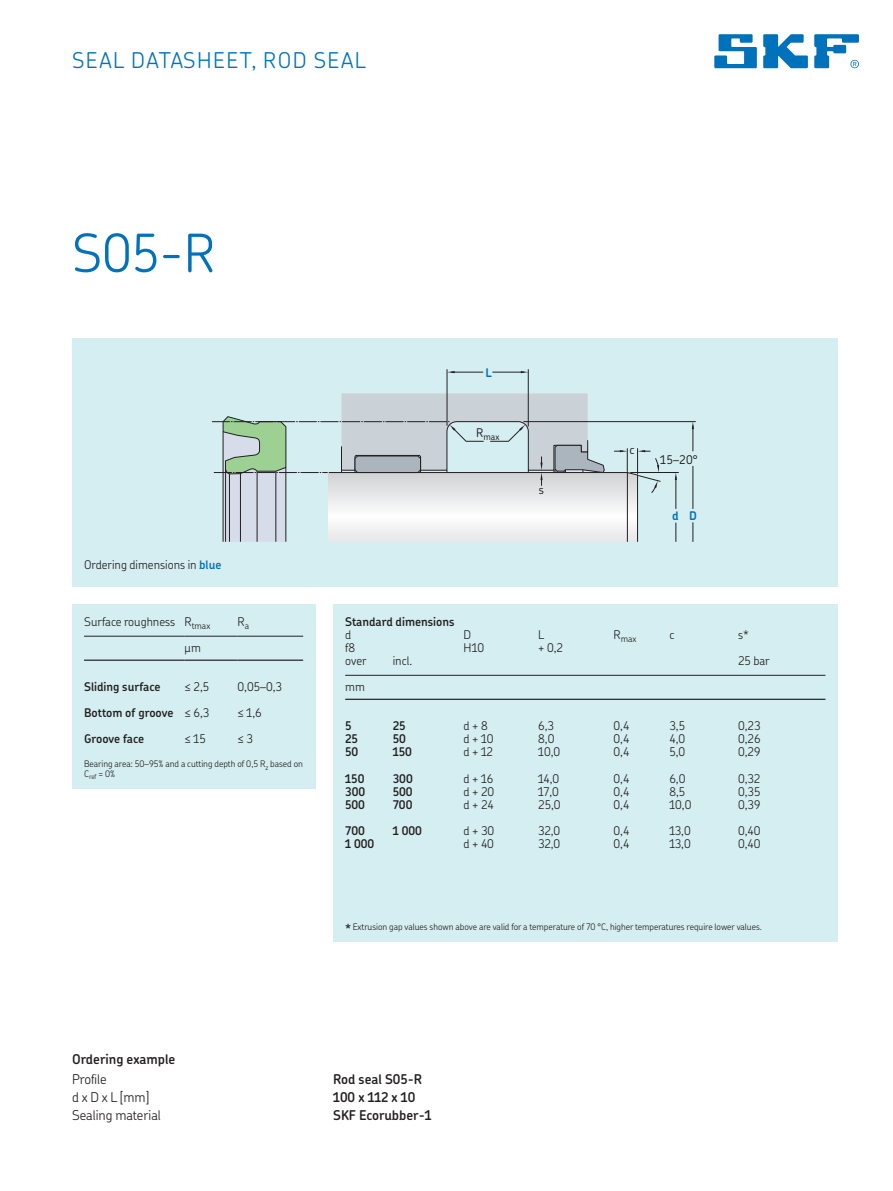
<style>
.page{position:relative;width:893px;height:1191px;background:#fff}
.page>*{position:absolute;margin:0;border:0;box-sizing:border-box;transform-origin:0 0}
.t1{font:300 52.5px "SKF Chevin OT";color:#0072bc}
.t2{font:300 21.75px "SKF Chevin OT";letter-spacing:.065em;color:#0072bc}
.t3{font:600 13.5px "SKF Chevin OT";color:#231f20}
.t4{font:300 13.5px "SKF Chevin OT";color:#231f20}
.t5{font:300 12px "SKF Chevin OT";color:#231f20}
.t6{font:600 12px "SKF Chevin OT";color:#231f20}
.t7{font:12px "SKF Chevin Catalogue";color:#231f20}
.t8{font:700 12px "SKF Chevin Catalogue";color:#0072bc}
.t9{font:300 9px/9.8px "SKF Chevin OT";color:#231f20}
.t10{font:9px "SKF Chevin Catalogue";color:#231f20}
.s1{font-weight:600;color:#0072bc}
.s2{font-weight:300}
.s3{font-weight:600;font-size:12.6px}
</style>
<div class="page">
<div style="left:72px;top:604px;width:243px;height:185px;background:#d5eef1"></div>
<div style="left:333px;top:604px;width:504px;height:338px;background:#d5eef1"></div>
<div style="left:72px;top:338px;width:765px;height:249px;background:#d5eef1"></div>
<hr style="left:630px;top:472px;width:48px;height:1px;background:#231f20">
<hr style="left:675px;top:477px;width:1px;height:32px;background:#231f20">
<svg style="left:674px;top:473px;width:3px;height:7px"></svg>
<svg style="left:675px;top:523px;width:1px;height:19px"></svg>
<hr style="left:523px;top:421px;width:172px;height:1px;background:#231f20">
<hr style="left:692px;top:466px;width:1px;height:43px;background:#231f20">
<svg style="left:691px;top:422px;width:3px;height:29px"></svg>
<svg style="left:692px;top:523px;width:1px;height:19px"></svg>
<hr style="left:447px;top:370px;width:1px;height:55px;background:#231f20">
<hr style="left:528px;top:370px;width:1px;height:56px;background:#231f20">
<hr style="left:451px;top:372px;width:32px;height:1px;background:#231f20">
<svg style="left:447px;top:371px;width:7px;height:2px"></svg>
<hr style="left:492px;top:372px;width:31px;height:1px;background:#231f20">
<svg style="left:520px;top:371px;width:8px;height:2px"></svg>
<svg style="left:212px;top:393px;width:448px;height:149px"></svg>
<hr style="left:84px;top:636px;width:101px;height:1px;background:#231f20">
<hr style="left:84px;top:660px;width:101px;height:1px;background:#231f20">
<hr style="left:185px;top:636px;width:52px;height:1px;background:#231f20">
<hr style="left:185px;top:660px;width:52px;height:1px;background:#231f20">
<hr style="left:237px;top:636px;width:66px;height:1px;background:#231f20">
<hr style="left:237px;top:660px;width:66px;height:1px;background:#231f20">
<hr style="left:345px;top:675px;width:480px;height:1px;background:#231f20">
<hr style="left:345px;top:699px;width:480px;height:1px;background:#231f20">
<svg style="left:714px;top:34px;width:42px;height:34px"></svg>
<svg style="left:763px;top:34px;width:44px;height:34px"></svg>
<svg style="left:814px;top:34px;width:44px;height:34px"></svg>
<h2 class="t2" style="left:72px;top:50px;width:295px">SEAL DATASHEET, ROD SEAL</h2>
<h1 class="t1" style="left:72px;top:229px;width:144px">S05-R</h1>
<p class="t5" style="left:84px;top:559px;width:139px">Ordering dimensions in <span class="s1">blue</span></p>
<p class="t5" style="left:84px;top:616px;width:128px">Surface roughness R<sub>tmax</sub></p>
<p class="t5" style="left:237px;top:616px;width:13px">R<sub>a</sub></p>
<p class="t5" style="left:185px;top:642px;width:18px">µm</p>
<p class="t6" style="left:84px;top:681px;width:78px">Sliding surface</p>
<p class="t5" style="left:184px;top:681px;width:26px">≤ 2,5</p>
<p class="t5" style="left:237px;top:681px;width:46px">0,05–0,3</p>
<p class="t6" style="left:84px;top:707px;width:127px">Bottom of groove <span class="s2">≤ 6,3</span></p>
<p class="t5" style="left:237px;top:707px;width:26px">≤ 1,6</p>
<p class="t6" style="left:84px;top:734px;width:62px">Groove face</p>
<p class="t5" style="left:184px;top:734px;width:23px">≤ 15</p>
<p class="t5" style="left:237px;top:734px;width:17px">≤ 3</p>
<p class="t9" style="left:84px;top:760px;width:220px">Bearing area: 50–95% and a cutting depth of 0,5 R<sub>z</sub> based on<br>C<sub>ref</sub> = 0%</p>
<p class="t8" style="left:485px;top:365px;width:8px">L</p>
<p class="t10" style="left:476px;top:431px;width:25px"><sup>R</sup>max</p>
<p class="t7" style="left:539px;top:483px;width:7px">s</p>
<p class="t7" style="left:629px;top:443px;width:7px">c</p>
<p class="t7" style="left:659px;top:453px;width:39px">15–20°</p>
<p class="t8" style="left:672px;top:509px;width:26px">d D</p>
<p class="t6" style="left:345px;top:616px;width:111px">Standard dimensions</p>
<p class="t5" style="left:345px;top:629px;width:8px">d</p>
<p class="t5" style="left:463px;top:629px;width:9px">D</p>
<p class="t5" style="left:538px;top:629px;width:8px">L</p>
<p class="t9" style="left:613px;top:634px;width:24px"><sup>R</sup>max</p>
<p class="t5" style="left:669px;top:629px;width:6px">c</p>
<p class="t5" style="left:738px;top:629px;width:12px">s*</p>
<p class="t5" style="left:345px;top:642px;width:12px">f8</p>
<p class="t5" style="left:463px;top:642px;width:22px">H10</p>
<p class="t5" style="left:538px;top:642px;width:26px">+ 0,2</p>
<p class="t5" style="left:345px;top:655px;width:23px">over</p>
<p class="t5" style="left:393px;top:655px;width:21px">incl.</p>
<p class="t5" style="left:738px;top:655px;width:33px">25 bar</p>
<p class="t5" style="left:345px;top:681px;width:21px">mm</p>
<p class="t6" style="left:345px;top:720px;width:8px">5</p>
<p class="t6" style="left:393px;top:720px;width:14px">25</p>
<p class="t5" style="left:463px;top:721px;width:26px">d + 8</p>
<p class="t5" style="left:538px;top:721px;width:17px">6,3</p>
<p class="t5" style="left:613px;top:721px;width:17px">0,4</p>
<p class="t5" style="left:669px;top:721px;width:17px">3,5</p>
<p class="t5" style="left:738px;top:721px;width:24px">0,23</p>
<p class="t6" style="left:345px;top:734px;width:14px">25</p>
<p class="t6" style="left:393px;top:734px;width:15px">50</p>
<p class="t5" style="left:463px;top:734px;width:31px">d + 10</p>
<p class="t5" style="left:538px;top:734px;width:18px">8,0</p>
<p class="t5" style="left:613px;top:734px;width:17px">0,4</p>
<p class="t5" style="left:669px;top:734px;width:17px">4,0</p>
<p class="t5" style="left:738px;top:734px;width:24px">0,26</p>
<p class="t6" style="left:345px;top:747px;width:15px">50</p>
<p class="t6" style="left:393px;top:747px;width:21px">150</p>
<p class="t5" style="left:463px;top:747px;width:31px">d + 12</p>
<p class="t5" style="left:538px;top:747px;width:23px">10,0</p>
<p class="t5" style="left:613px;top:747px;width:17px">0,4</p>
<p class="t5" style="left:669px;top:747px;width:17px">5,0</p>
<p class="t5" style="left:738px;top:747px;width:24px">0,29</p>
<p class="t6" style="left:345px;top:773px;width:21px">150</p>
<p class="t6" style="left:393px;top:773px;width:22px">300</p>
<p class="t5" style="left:463px;top:773px;width:31px">d + 16</p>
<p class="t5" style="left:538px;top:773px;width:23px">14,0</p>
<p class="t5" style="left:613px;top:773px;width:17px">0,4</p>
<p class="t5" style="left:669px;top:773px;width:17px">6,0</p>
<p class="t5" style="left:738px;top:773px;width:24px">0,32</p>
<p class="t6" style="left:345px;top:786px;width:22px">300</p>
<p class="t6" style="left:393px;top:786px;width:21px">500</p>
<p class="t5" style="left:463px;top:786px;width:32px">d + 20</p>
<p class="t5" style="left:538px;top:786px;width:22px">17,0</p>
<p class="t5" style="left:613px;top:786px;width:17px">0,4</p>
<p class="t5" style="left:669px;top:786px;width:17px">8,5</p>
<p class="t5" style="left:738px;top:786px;width:24px">0,35</p>
<p class="t6" style="left:345px;top:799px;width:21px">500</p>
<p class="t6" style="left:393px;top:799px;width:21px">700</p>
<p class="t5" style="left:463px;top:799px;width:32px">d + 24</p>
<p class="t5" style="left:538px;top:799px;width:24px">25,0</p>
<p class="t5" style="left:613px;top:799px;width:17px">0,4</p>
<p class="t5" style="left:669px;top:799px;width:23px">10,0</p>
<p class="t5" style="left:738px;top:799px;width:24px">0,39</p>
<p class="t6" style="left:345px;top:825px;width:21px">700</p>
<p class="t6" style="left:393px;top:825px;width:31px">1 000</p>
<p class="t5" style="left:463px;top:825px;width:32px">d + 30</p>
<p class="t5" style="left:538px;top:825px;width:24px">32,0</p>
<p class="t5" style="left:613px;top:825px;width:17px">0,4</p>
<p class="t5" style="left:669px;top:825px;width:23px">13,0</p>
<p class="t5" style="left:738px;top:825px;width:24px">0,40</p>
<p class="t6" style="left:345px;top:838px;width:31px">1 000</p>
<p class="t5" style="left:463px;top:838px;width:32px">d + 40</p>
<p class="t5" style="left:538px;top:838px;width:24px">32,0</p>
<p class="t5" style="left:613px;top:838px;width:17px">0,4</p>
<p class="t5" style="left:669px;top:838px;width:23px">13,0</p>
<p class="t5" style="left:738px;top:838px;width:24px">0,40</p>
<p class="t9" style="left:345px;top:922px;width:418px"><span class="s3">*</span> Extrusion gap values shown above are valid for a temperature of 70 °C, higher temperatures require lower values.</p>
<p class="t3" style="left:72px;top:1052px;width:105px">Ordering example</p>
<p class="t4" style="left:72px;top:1073px;width:36px">Profile</p>
<p class="t3" style="left:333px;top:1073px;width:90px">Rod seal S05-R</p>
<p class="t4" style="left:72px;top:1091px;width:78px">d x D x L [mm]</p>
<p class="t3" style="left:333px;top:1091px;width:84px">100 x 112 x 10</p>
<p class="t4" style="left:72px;top:1109px;width:90px">Sealing material</p>
<p class="t3" style="left:333px;top:1109px;width:100px">SKF Ecorubber-1</p>
</div>
